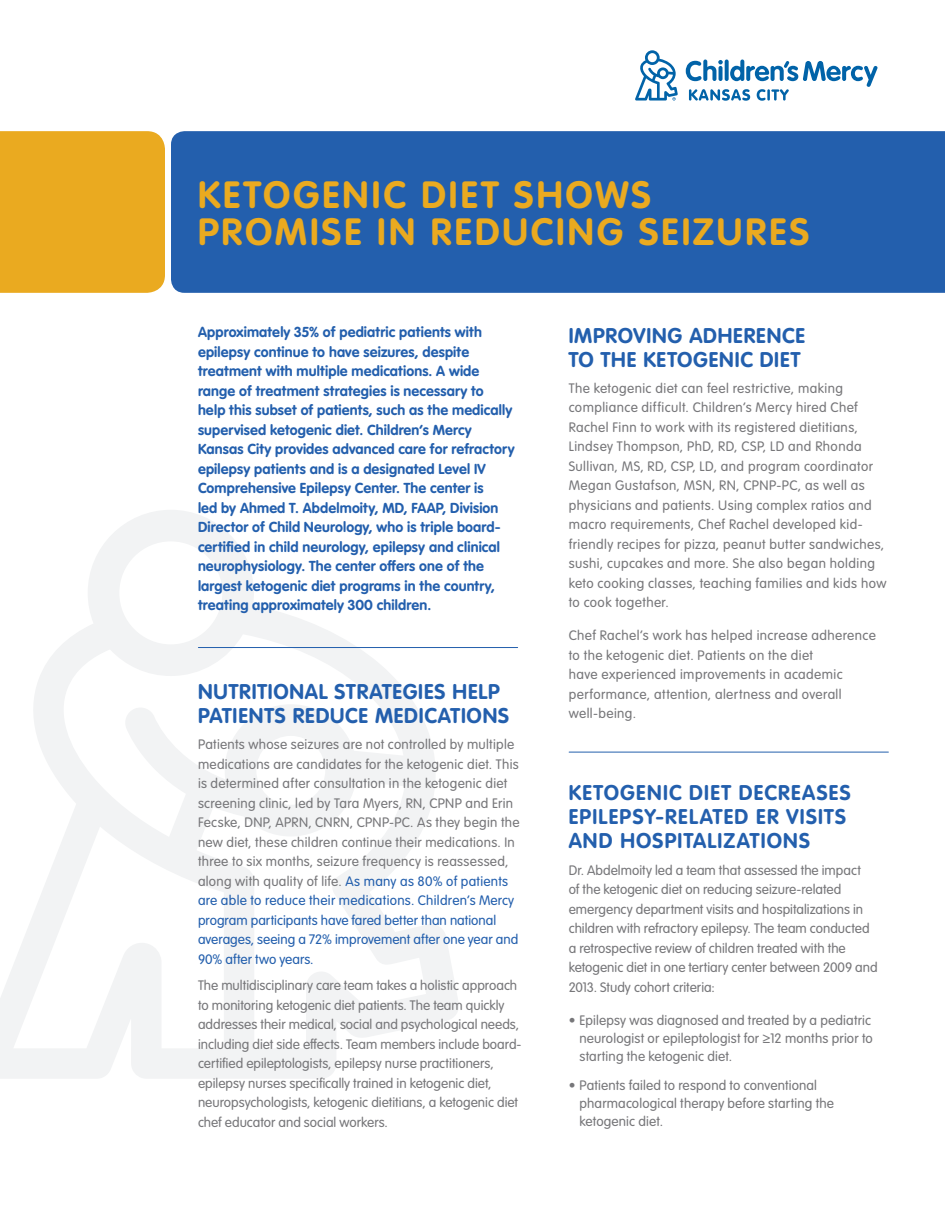
<style>
.page{position:relative;width:945px;height:1215px;background:#fff}
.page>*{position:absolute;margin:0;border:0;box-sizing:border-box;transform-origin:0 0}
.t1{font:700 37.5px/37.5px "VAG Rounded Next";letter-spacing:.075em;color:#eaaa20}
.t2{font:700 21px/24px "VAG Rounded Next";letter-spacing:.04em;color:#235fad}
.t3{font:700 14.25px/19.5px "VAG Rounded Next";letter-spacing:.01em;color:#235fad}
.t4{font:13.5px/19.5px "VAG Rounded Next";letter-spacing:.015em;color:#77777a}
.s1{color:#235fad}
</style>
<div class="page">
<svg style="left:0;top:510px;width:459px;height:568px"></svg>
<div style="left:171px;top:131px;width:774px;height:162px;background:#235fad"></div>
<div style="left:0;top:131px;width:165px;height:162px;background:#eaaa20"></div>
<svg style="left:635px;top:50px;width:43px;height:51px"></svg>
<svg style="left:686px;top:60px;width:191px;height:41px"></svg>
<hr style="left:198px;top:647px;width:320px;height:1px;background:#235fad">
<hr style="left:569px;top:752px;width:319px;height:1px;background:#235fad">
<p class="t1" style="left:198px;top:176px;width:613px">KETOGENIC DIET SHOWS<br>PROMISE IN REDUCING SEIZURES</p>
<p class="t3" style="left:198px;top:323px;width:318px">Approximately 35% of pediatric patients with epilepsy continue to have seizures, despite treatment with multiple medications. A wide range of treatment strategies is necessary to help this subset of patients, such as the medically supervised ketogenic diet. Children’s Mercy Kansas City provides advanced care for refractory epilepsy patients and is a designated Level IV Comprehensive Epilepsy Center. The center is<br>led by Ahmed T. Abdelmoity, MD, FAAP, Division Director of Child Neurology, who is triple board&shy;certified in child neurology, epilepsy and clinical neurophysiology. The center offers one of the largest ketogenic diet programs in the country, treating approximately 300 children.</p>
<p class="t2" style="left:198px;top:680px;width:313px">NUTRITIONAL STRATEGIES HELP<br>PATIENTS REDUCE MEDICATIONS</p>
<p class="t4" style="left:198px;top:735px;width:323px">Patients whose seizures are not controlled by multiple medications are candidates for the ketogenic diet. This is determined after consultation in the ketogenic diet screening clinic, led by Tara Myers, RN, CPNP and Erin Fecske, DNP, APRN, CNRN, CPNP-PC. As they begin the new diet, these children continue their medications. In three to six months, seizure frequency is reassessed, along with quality of life. <span class="s1">As many as 80% of patients are able to reduce their medications. Children’s Mercy program participants have fared better than national averages, seeing a 72% improvement after one year and 90% after two years.</span></p>
<p class="t4" style="left:198px;top:976px;width:325px">The multidisciplinary care team takes a holistic approach to monitoring ketogenic diet patients. The team quickly addresses their medical, social and psychological needs, including diet side effects. Team members include board&shy;certified epileptologists, epilepsy nurse practitioners, epilepsy nurses specifically trained in ketogenic diet, neuropsychologists, ketogenic dietitians, a ketogenic diet chef educator and social workers.</p>
<p class="t2" style="left:569px;top:323px;width:238px">IMPROVING ADHERENCE<br>TO THE KETOGENIC DIET</p>
<p class="t4" style="left:569px;top:379px;width:319px">The ketogenic diet can feel restrictive, making compliance difficult. Children’s Mercy hired Chef Rachel Finn to work with its registered dietitians, Lindsey Thompson, PhD, RD, CSP, LD and Rhonda Sullivan, MS, RD, CSP, LD, and program coordinator Megan Gustafson, MSN, RN, CPNP-PC, as well as physicians and patients. Using complex ratios and macro requirements, Chef Rachel developed kid&shy;friendly recipes for pizza, peanut butter sandwiches, sushi, cupcakes and more. She also began holding keto cooking classes, teaching families and kids how to cook together.</p>
<p class="t4" style="left:569px;top:626px;width:309px">Chef Rachel’s work has helped increase adherence to the ketogenic diet. Patients on the diet<br>have experienced improvements in academic performance, attention, alertness and overall well-being.</p>
<p class="t2" style="left:569px;top:781px;width:283px">KETOGENIC DIET DECREASES<br>EPILEPSY-RELATED ER VISITS<br>AND HOSPITALIZATIONS</p>
<p class="t4" style="left:569px;top:861px;width:311px">Dr. Abdelmoity led a team that assessed the impact<br>of the ketogenic diet on reducing seizure-related emergency department visits and hospitalizations in children with refractory epilepsy. The team conducted a retrospective review of children treated with the ketogenic diet in one tertiary center between 2009 and 2013. Study cohort criteria:</p>
<p class="t4" style="left:579px;top:1011px;width:295px;line-height:18px;text-indent:-11px">• Epilepsy was diagnosed and treated by a pediatric neurologist or epileptologist for ≥12 months prior to starting the ketogenic diet.</p>
<p class="t4" style="left:579px;top:1077px;width:256px;line-height:18px;text-indent:-11px">• Patients failed to respond to conventional pharmacological therapy before starting the ketogenic diet.</p>
</div>
